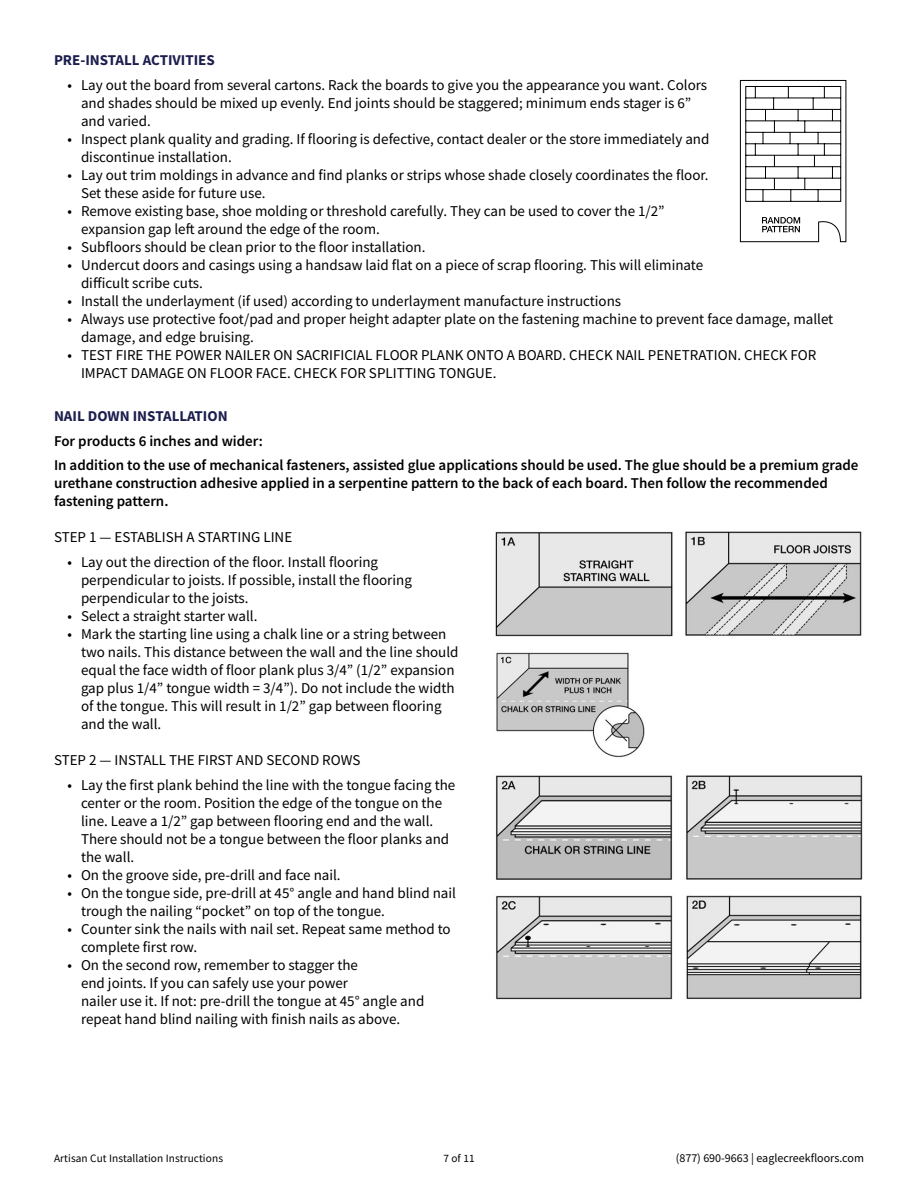
<style>
.page{position:relative;width:918px;height:1188px;background:#fff}
.page>*{position:absolute;margin:0;border:0;box-sizing:border-box;transform-origin:0 0}
.t1{font:15px/18px "Source Sans Pro";color:#000}
.t2{font:600 15px/24.8px "Source Sans Pro";color:#000}
.t3{font:700 15px "Source Sans Pro";color:#1c1e4d}
.t4{font:12px "Source Sans Pro";color:#000}
.t5{font:11.25px "Source Sans Pro";letter-spacing:.01em;color:#000}
</style>
<div class="page">
<svg style="left:740px;top:80px;width:107px;height:162px"></svg>
<img style="left:495px;top:531px;width:178px;height:106px">
<img style="left:685px;top:531px;width:177px;height:105px">
<img style="left:496px;top:652px;width:149px;height:106px">
<img style="left:496px;top:775px;width:177px;height:105px">
<img style="left:686px;top:775px;width:177px;height:105px">
<img style="left:496px;top:895px;width:177px;height:105px">
<img style="left:686px;top:895px;width:176px;height:104px">
<p class="t3" style="left:54px;top:50px;width:162px">PRE-INSTALL ACTIVITIES</p>
<p class="t1" style="left:81px;top:76px;width:628px;text-indent:-14px">• Lay out the board from several cartons. Rack the boards to give you the appearance you want. Colors and shades should be mixed up evenly. End joints should be staggered; minimum ends stager is 6” and varied.</p>
<p class="t1" style="left:81px;top:130px;width:630px;text-indent:-14px">• Inspect plank quality and grading. If flooring is defective, contact dealer or the store immediately and discontinue installation.</p>
<p class="t1" style="left:81px;top:166px;width:629px;text-indent:-14px">• Lay out trim moldings in advance and find planks or strips whose shade closely coordinates the floor.<br>Set these aside for future use.</p>
<p class="t1" style="left:81px;top:202px;width:585px;text-indent:-14px">• Remove existing base, shoe molding or threshold carefully. They can be used to cover the 1/2” expansion gap left around the edge of the room.</p>
<p class="t1" style="left:68px;top:238px;width:360px">• Subfloors should be clean prior to the floor installation.</p>
<p class="t1" style="left:81px;top:256px;width:624px;text-indent:-14px">• Undercut doors and casings using a handsaw laid flat on a piece of scrap flooring. This will eliminate difficult scribe cuts.</p>
<p class="t1" style="left:68px;top:292px;width:555px">• Install the underlayment (if used) according to underlayment manufacture instructions</p>
<p class="t1" style="left:81px;top:310px;width:754px;text-indent:-14px">• Always use protective foot/pad and proper height adapter plate on the fastening machine to prevent face damage, mallet damage, and edge bruising.</p>
<p class="t1" style="left:81px;top:346px;width:737px;text-indent:-14px">• TEST FIRE THE POWER NAILER ON SACRIFICIAL FLOOR PLANK ONTO A BOARD. CHECK NAIL PENETRATION. CHECK FOR<br>IMPACT DAMAGE ON FLOOR FACE. CHECK FOR SPLITTING TONGUE.</p>
<p class="t3" style="left:54px;top:406px;width:175px">NAIL DOWN INSTALLATION</p>
<p class="t2" style="left:54px;top:428px;width:806px">For products 6 inches and wider:<br>In addition to the use of mechanical fasteners, assisted glue applications should be used. The glue should be a premium grade</p>
<p class="t2" style="left:54px;top:474px;width:775px;line-height:18px">urethane construction adhesive applied in a serpentine pattern to the back of each board. Then follow the recommended fastening pattern.</p>
<p class="t1" style="left:54px;top:528px;width:240px">STEP 1 — ESTABLISH A STARTING LINE</p>
<p class="t1" style="left:81px;top:553px;width:332px;text-indent:-14px">• Lay out the direction of the floor. Install flooring perpendicular to joists. If possible, install the flooring perpendicular to the joists.</p>
<p class="t1" style="left:68px;top:607px;width:192px">• Select a straight starter wall.</p>
<p class="t1" style="left:81px;top:625px;width:379px;text-indent:-14px">• Mark the starting line using a chalk line or a string between two nails. This distance between the wall and the line should equal the face width of floor plank plus 3/4” (1/2” expansion gap plus 1/4” tongue width = 3/4”). Do not include the width of the tongue. This will result in 1/2” gap between flooring and the wall.</p>
<p class="t1" style="left:54px;top:751px;width:308px">STEP 2 — INSTALL THE FIRST AND SECOND ROWS</p>
<p class="t1" style="left:81px;top:776px;width:376px;text-indent:-14px">• Lay the first plank behind the line with the tongue facing the center or the room. Position the edge of the tongue on the line. Leave a 1/2” gap between flooring end and the wall.<br>There should not be a tongue between the floor planks and the wall.</p>
<p class="t1" style="left:68px;top:866px;width:275px">• On the groove side, pre-drill and face nail.</p>
<p class="t1" style="left:81px;top:884px;width:377px;text-indent:-14px">• On the tongue side, pre-drill at 45° angle and hand blind nail trough the nailing “pocket” on top of the tongue.</p>
<p class="t1" style="left:81px;top:920px;width:371px;text-indent:-14px">• Counter sink the nails with nail set. Repeat same method to complete first row.</p>
<p class="t1" style="left:81px;top:956px;width:345px;text-indent:-14px">• On the second row, remember to stagger the<br>end joints. If you can safely use your power<br>nailer use it. If not: pre-drill the tongue at 45° angle and repeat hand blind nailing with finish nails as above.</p>
<p class="t5" style="left:54px;top:1151px;width:171px">Artisan Cut Installation Instructions</p>
<p class="t5" style="left:443px;top:1151px;width:33px">7 of 11</p>
<p class="t4" style="left:676px;top:1151px;width:190px">(877) 690-9663 | eaglecreekfloors.com</p>
</div>
